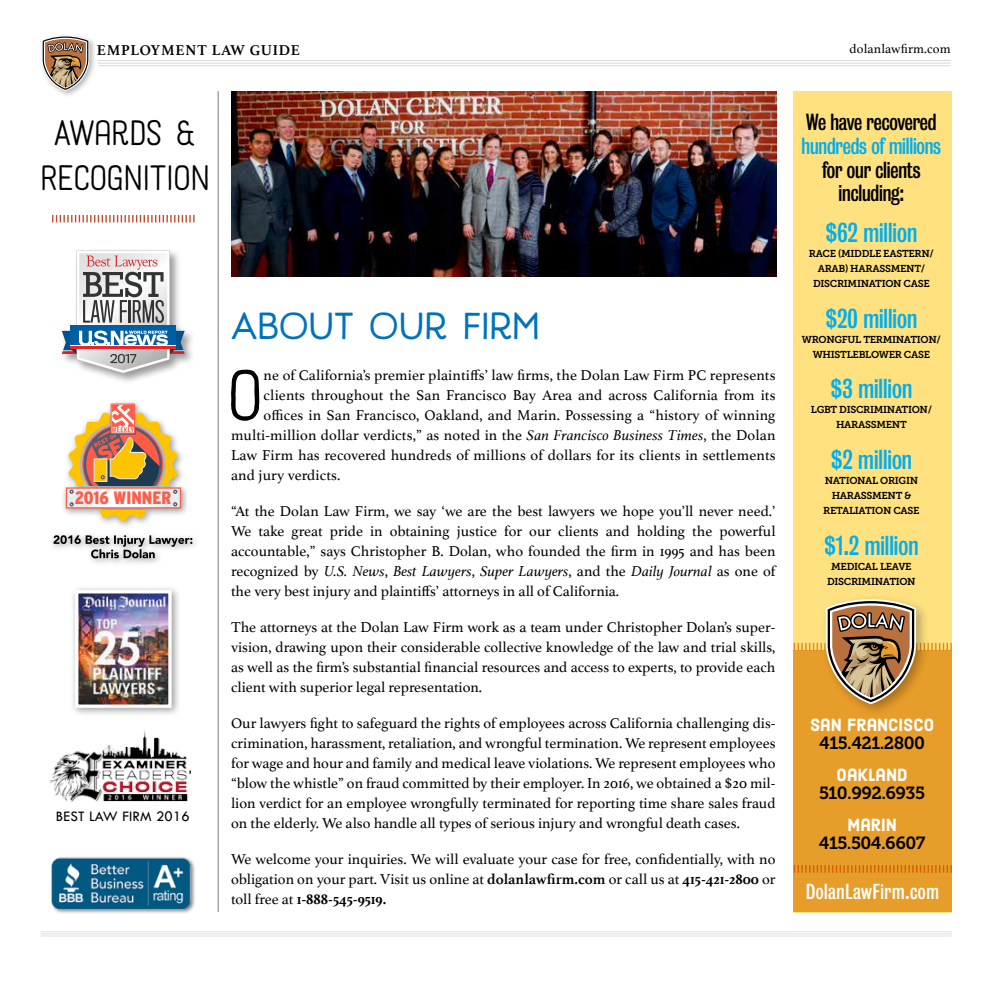
<style>
.page{position:relative;width:990px;height:990px;background:#fff}
.page>*{position:absolute;margin:0;border:0;box-sizing:border-box;transform-origin:0 0}
.t1{font:71.88px "Harman Simple";color:#000}
.t2{font:37.5px "Harman Retro";color:#0072bc}
.t3{font:35.12px/45px "Harman Simple";letter-spacing:-.01em;color:#000;text-align:center}
.t4{font:25px "Bureau Grotesque Three Three";color:#00aeef}
.t5{font:21.25px/23.8px "Bureau Grotesque Three Three";letter-spacing:-.01em;color:#000;text-align:center}
.t6{font:21.25px "Bureau Grotesque Three Three";letter-spacing:-.01em;color:#00aeef}
.t7{font:19.75px "Bureau Grotesque Three Three";letter-spacing:.025em;color:#fff}
.t8{font:900 condensed 17.88px "Interstate";color:#ff5b47}
.t9{font:17.5px "Museo Slab 700";letter-spacing:-.03em;color:#000}
.t10{font:17.5px "Harman Sans";color:#fff}
.t11{font:15px/20px "Athelas";letter-spacing:.01em;color:#000;text-align:justify}
.t12{font:700 15px "Athelas";letter-spacing:.05em;color:#000}
.t13{font:500 15px "Tw Cen";letter-spacing:.01em;color:#000}
.t14{font:13.12px "Athelas";letter-spacing:.01em;color:#000}
.t15{font:10px/15px "Museo Slab 700";letter-spacing:-.03em;color:#000;text-align:center}
.s1{font-style:italic}
.s2{font-weight:700}
</style>
<div class="page">
<hr style="left:41px;top:931px;width:911px;height:1px;background:#dedfe0">
<hr style="left:41px;top:934px;width:911px;height:1px;background:#dedfe0">
<hr style="left:41px;top:936px;width:911px;height:1px;background:#dedfe0">
<div style="left:39px;top:33px;width:58px;height:65px;background:#000;opacity:.28"></div>
<svg style="left:41px;top:35px;width:49px;height:56px"></svg>
<hr style="left:98px;top:60px;width:853px;height:1px;background:#dcdad8">
<hr style="left:98px;top:63px;width:853px;height:1px;background:#dcdad8">
<hr style="left:98px;top:65px;width:853px;height:1px;background:#dcdad8">
<div style="left:794px;top:91px;width:158px;height:821px;background:#ffe180"></div>
<div style="left:794px;top:650px;width:158px;height:262px;background:#e79d2a"></div>
<img style="left:231px;top:92px;width:546px;height:185px">
<hr style="left:218px;top:91px;width:1px;height:821px;background:#939598">
<svg style="left:52px;top:215px;width:143px;height:7px"></svg>
<svg style="left:794px;top:865px;width:158px;height:8px"></svg>
<div style="left:61px;top:400px;width:126px;height:129px;background:#000;opacity:.4"></div>
<svg style="left:65px;top:404px;width:117px;height:117px"></svg>
<div style="left:60px;top:248px;width:136px;height:137px;background:#000;opacity:.4"></div>
<svg style="left:62px;top:251px;width:123px;height:122px"></svg>
<div style="left:87px;top:545px;width:76px;height:21px;background:#000;opacity:.4"></div>
<svg style="left:54px;top:535px;width:138px;height:23px"></svg>
<div style="left:69px;top:584px;width:112px;height:134px;background:#000;opacity:.4"></div>
<img style="left:79px;top:594px;width:89px;height:110px">
<div style="left:75px;top:590px;width:97px;height:118px;border:3px solid #fff"></div>
<div style="left:50px;top:857px;width:146px;height:58px;background:#000;opacity:.5"></div>
<img style="left:50px;top:857px;width:144px;height:54px">
<img style="left:49px;top:730px;width:142px;height:72px">
<div style="left:820px;top:594px;width:110px;height:124px;background:#000;opacity:.28"></div>
<svg style="left:794px;top:597px;width:158px;height:108px"></svg>
<p class="t12" style="left:97px;top:38px;width:205px">EMPLOYMENT LAW GUIDE</p>
<p class="t14" style="left:850px;top:38px;width:103px">dolanlawfirm.com</p>
<h3 class="t3" style="left:40px;top:112px;width:171px">AWARDS &amp;<br>RECOGNITION</h3>
<p class="t8" style="left:75px;top:488px;width:98px">2016 WINNER</p>
<p class="t13" style="left:56px;top:807px;width:135px">BEST LAW FIRM 2016</p>
<h2 class="t2" style="left:231px;top:305px;width:310px">ABOUT OUR FIRM</h2>
<h1 class="t1" style="left:227px;top:355px;width:37px">O</h1>
<p class="t11" style="left:264px;top:365px;width:513px">ne of California’s premier plaintiffs’ law firms, the Dolan Law Firm PC represents</p>
<p class="t11" style="left:264px;top:385px;width:513px">clients throughout the San Francisco Bay Area and across California from its</p>
<p class="t11" style="left:264px;top:405px;width:513px">offices in San Francisco, Oakland, and Marin. Possessing a “history of winning</p>
<p class="t11" style="left:231px;top:425px;width:546px">multi-million dollar verdicts,” as noted in the <span class="s1">San Francisco Business Times</span>, the Dolan</p>
<p class="t11" style="left:231px;top:445px;width:546px">Law Firm has recovered hundreds of millions of dollars for its clients in settlements</p>
<p class="t11" style="left:231px;top:465px;width:111px">and jury verdicts.</p>
<p class="t11" style="left:231px;top:501px;width:546px">“At the Dolan Law Firm, we say ‘we are the best lawyers we hope you’ll never need.’ We take great pride in obtaining justice for our clients and holding the powerful accountable,” says Christopher B. Dolan, who founded the firm in 1995 and has been recognized by <span class="s1">U.S. News</span>, <span class="s1">Best Lawyers</span>, <span class="s1">Super Lawyers</span>, and the <span class="s1">Daily Journal</span> as one of the very best injury and plaintiffs’ attorneys in all of California.</p>
<p class="t11" style="left:231px;top:617px;width:546px">The attorneys at the Dolan Law Firm work as a team under Christopher Dolan’s super&shy;vision, drawing upon their considerable collective knowledge of the law and trial skills, as well as the firm’s substantial financial resources and access to experts, to provide each client with superior legal representation.</p>
<p class="t11" style="left:231px;top:713px;width:546px">Our lawyers fight to safeguard the rights of employees across California challenging dis&shy;crimination, harassment, retaliation, and wrongful termination. We represent employees for wage and hour and family and medical leave violations. We represent employees who “blow the whistle” on fraud committed by their employer. In 2016, we obtained a $20 mil&shy;lion verdict for an employee wrongfully terminated for reporting time share sales fraud on the elderly. We also handle all types of serious injury and wrongful death cases.</p>
<p class="t11" style="left:231px;top:849px;width:546px">We welcome your inquiries. We will evaluate your case for free, confidentially, with no obligation on your part. Visit us online at <span class="s2">dolanlawfirm.com</span> or call us at <span class="s2">415-421-2800</span> or toll free at <span class="s2">1-888-545-9519.</span></p>
<h3 class="t5" style="left:806px;top:111px;width:132px">We have recovered</h3>
<h3 class="t6" style="left:802px;top:134px;width:141px">hundreds of millions</h3>
<h3 class="t5" style="left:822px;top:158px;width:100px">for our clients including:</h3>
<h3 class="t4" style="left:826px;top:219px;width:93px">$62 million</h3>
<p class="t15" style="left:809px;top:246px;width:127px">RACE (MIDDLE EASTERN/<br>ARAB) HARASSMENT/<br>DISCRIMINATION CASE</p>
<h3 class="t4" style="left:826px;top:304px;width:93px">$20 million</h3>
<p class="t15" style="left:802px;top:332px;width:141px">WRONGFUL TERMINATION/<br>WHISTLEBLOWER CASE</p>
<h3 class="t4" style="left:831px;top:375px;width:83px">$3 million</h3>
<p class="t15" style="left:811px;top:402px;width:123px">LGBT DISCRIMINATION/<br>HARASSMENT</p>
<h3 class="t4" style="left:831px;top:446px;width:83px">$2 million</h3>
<p class="t15" style="left:823px;top:473px;width:98px">NATIONAL ORIGIN<br>HARASSMENT &amp;<br>RETALIATION CASE</p>
<h3 class="t4" style="left:824px;top:531px;width:96px">$1.2 million</h3>
<p class="t15" style="left:827px;top:559px;width:90px">MEDICAL LEAVE<br>DISCRIMINATION</p>
<p class="t10" style="left:810px;top:714px;width:126px">SAN FRANCISCO</p>
<p class="t9" style="left:819px;top:733px;width:107px">415.421.2800</p>
<p class="t10" style="left:837px;top:764px;width:73px">OAKLAND</p>
<p class="t9" style="left:819px;top:783px;width:108px">510.992.6935</p>
<p class="t10" style="left:848px;top:814px;width:51px">MARIN</p>
<p class="t9" style="left:819px;top:833px;width:108px">415.504.6607</p>
<h3 class="t7" style="left:806px;top:880px;width:135px">DolanLawFirm.com</h3>
</div>
